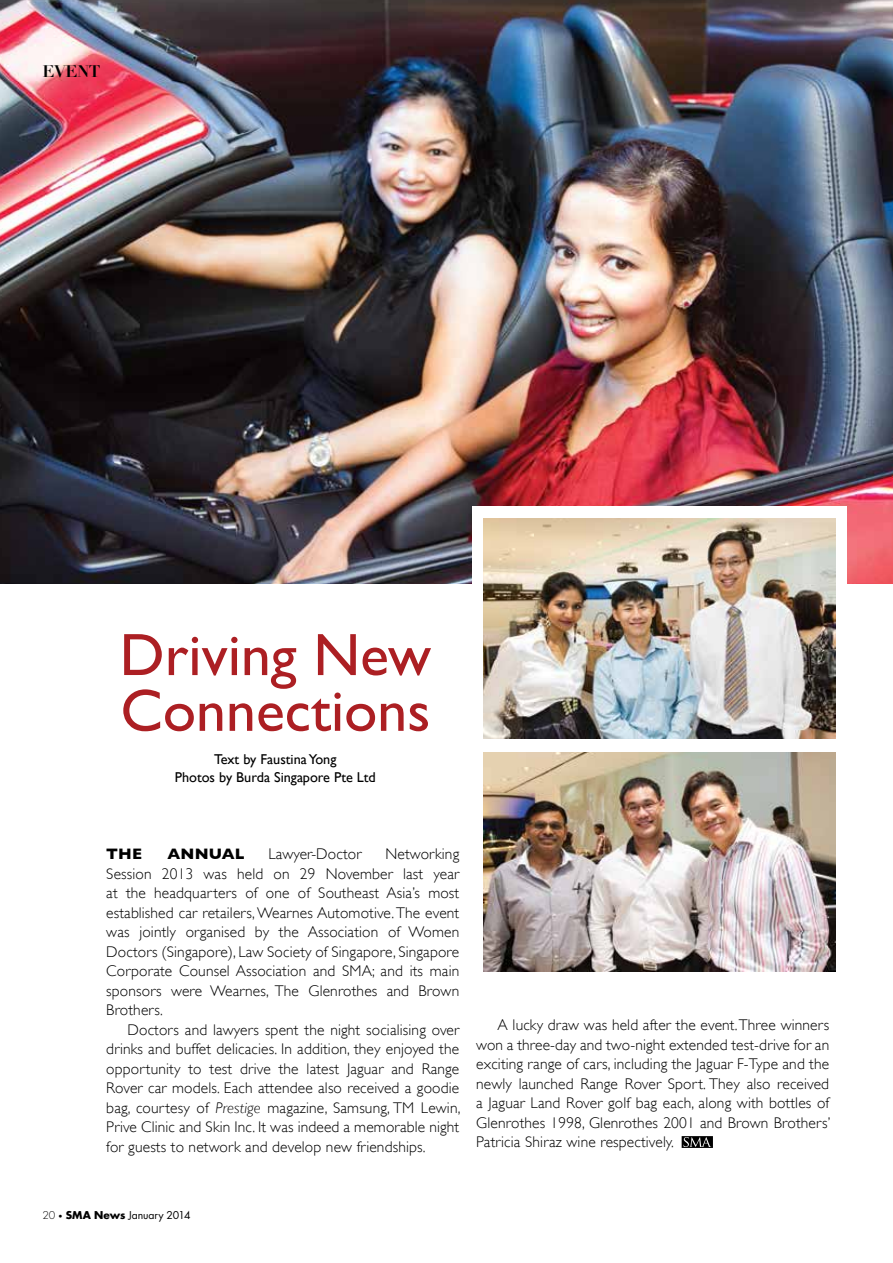
<style>
.page{position:relative;width:893px;height:1263px;background:#fff}
.page>*{position:absolute;margin:0;border:0;box-sizing:border-box;transform-origin:0 0}
.t1{font:60px/55.8px "Gill Sans";color:#ac1f23}
.t2{font:700 16.5px "Didot LH";letter-spacing:-.025em;color:#000}
.t3{font:300 15.45px/19.5px "Gill Sans";letter-spacing:.01em;color:#000;text-align:justify}
.t4{font:700 15.45px "Gill Sans";letter-spacing:.01em;color:#000}
.t5{font:14.25px/18px "Gill Sans";color:#000;text-align:center}
.t6{font:10.5px "Futura";letter-spacing:-.005em;color:#000}
.s1{font-style:italic}
.s2{font-weight:300}
.s3{font-weight:300;font-size:7.5px}
.s4{font-weight:700}
</style>
<div class="page">
<img style="left:0;top:0;width:893px;height:583px">
<div style="left:472px;top:506px;width:374px;height:651px;background:#fff"></div>
<img style="left:484px;top:753px;width:352px;height:218px">
<img style="left:484px;top:519px;width:352px;height:220px">
<svg style="left:682px;top:1136px;width:31px;height:12px"></svg>
<p class="t2" style="left:43px;top:61px;width:59px">EVENT</p>
<h1 class="t1" style="left:120px;top:626px;width:313px">Driving New<br>Connections</h1>
<p class="t5" style="left:175px;top:750px;width:203px">Text by Faustina Yong<br>Photos by Burda Singapore Pte Ltd</p>
<p class="t3" style="left:106px;top:844px;width:354px;text-indent:279px">Networking Session 2013 was held on 29 November last year at the headquarters of one of Southeast Asia’s most established car retailers, Wearnes Automotive. The event was jointly organised by the Association of Women Doctors (Singapore), Law Society of Singapore, Singapore Corporate Counsel Association and SMA; and its main sponsors were Wearnes, The Glenrothes and Brown Brothers.</p>
<p class="t3" style="left:106px;top:1020px;width:356px;text-indent:21px">Doctors and lawyers spent the night socialising over drinks and buffet delicacies. In addition, they enjoyed the opportunity to test drive the latest Jaguar and Range Rover car models. Each attendee also received a goodie bag, courtesy of <span class="s1">Prestige</span> magazine, Samsung, TM Lewin, Prive Clinic and Skin Inc. It was indeed a memorable night for guests to network and develop new friendships.</p>
<p class="t4" style="left:106px;top:845px;width:37px">THE</p>
<p class="t4" style="left:168px;top:845px;width:78px">ANNUAL</p>
<p class="t3" style="left:268px;top:844px;width:95px">Lawyer-Doctor</p>
<p class="t3" style="left:476px;top:1015px;width:356px;text-indent:21px">A lucky draw was held after the event. Three winners won a three-day and two-night extended test-drive for an exciting range of cars, including the Jaguar F-Type and the newly launched Range Rover Sport. They also received a Jaguar Land Rover golf bag each, along with bottles of Glenrothes 1998, Glenrothes 2001 and Brown Brothers’ Patricia Shiraz wine respectively.</p>
<p class="t6" style="left:43px;top:1208px;width:150px"><span class="s2">20</span> <span class="s3">•</span> <span class="s4">SMA News</span> January 2014</p>
</div>
